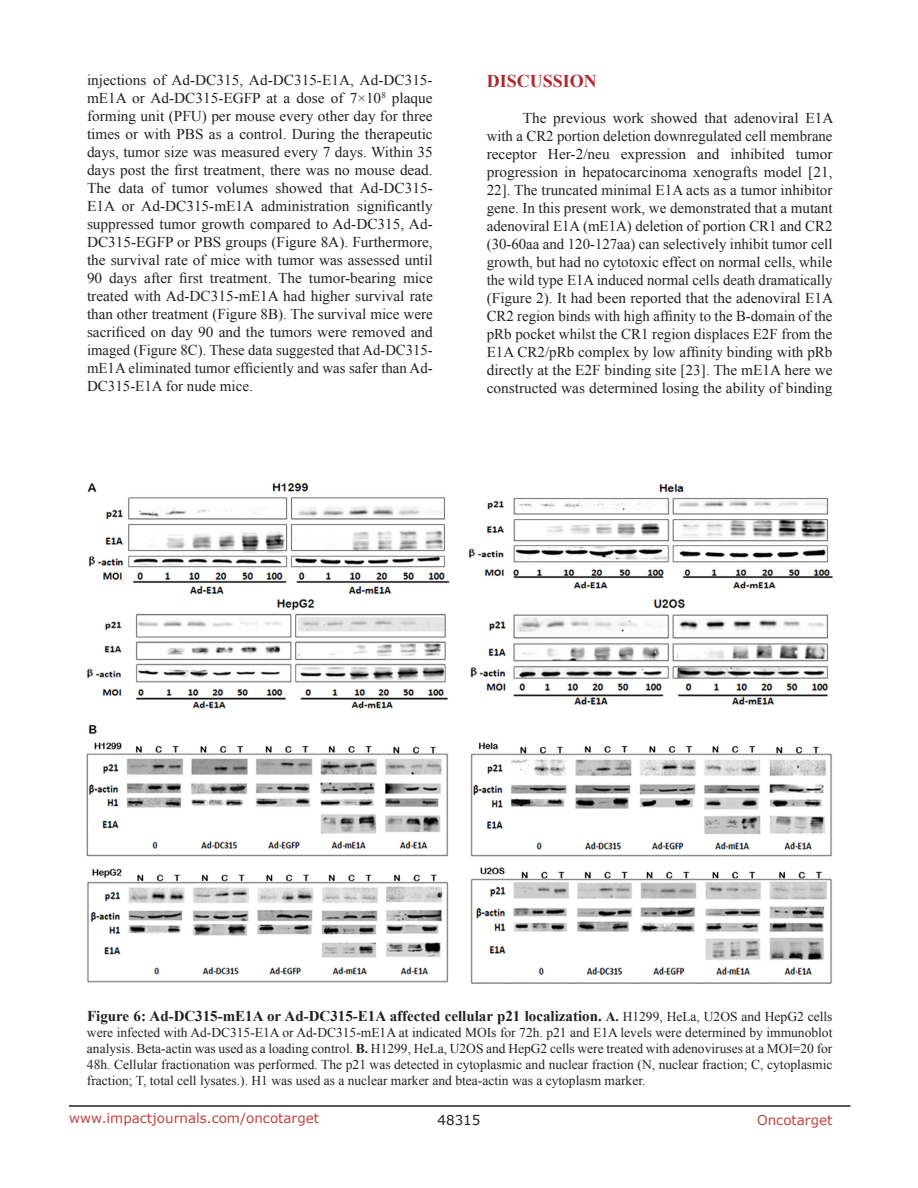
<style>
.page{position:relative;width:918px;height:1188px;background:#fff}
.page>*{position:absolute;margin:0;border:0;box-sizing:border-box;transform-origin:0 0}
.t1{font:700 18px "Times New Roman";color:#ac2b31}
.t2{font:15px/18px "Times New Roman";color:#231f20;text-align:justify}
.t3{font:700 15px "Times New Roman";color:#231f20}
.t4{font:13.5px/16.2px "Times New Roman";color:#231f20;text-align:justify}
.t5{font:13.5px "Verdana";color:#c24141}
.t6{font:13.5px "Verdana";color:#231f20}
.s1{font-size:13.5px}
.s2{font-weight:400;font-size:13.5px}
.s3{font-weight:700}
</style>
<div class="page">
<hr style="left:69px;top:1105px;width:781px;height:2px;background:#231f20">
<img style="left:87px;top:484px;width:746px;height:499px">
<p class="t2" style="left:87px;top:71px;width:347px">injections of Ad-DC315, Ad-DC315-E1A, Ad-DC315- mE1A or Ad-DC315-EGFP at a dose of 7×10<sup>8</sup> plaque forming unit (PFU) per mouse every other day for three times or with PBS as a control. During the therapeutic days, tumor size was measured every 7 days. Within 35 days post the first treatment, there was no mouse dead.<br>The data of tumor volumes showed that Ad-DC315- E1A or Ad-DC315-mE1A administration significantly suppressed tumor growth compared to Ad-DC315, Ad-DC315-EGFP or PBS groups (Figure 8A). Furthermore, the survival rate of mice with tumor was assessed until 90 days after first treatment. The tumor-bearing mice treated with Ad-DC315-mE1A had higher survival rate than other treatment (Figure 8B). The survival mice were sacrificed on day 90 and the tumors were removed and imaged (Figure 8C). These data suggested that Ad-DC315- mE1A eliminated tumor efficiently and was safer than Ad-DC315-E1A for nude mice.</p>
<p class="t1" style="left:487px;top:69px;width:112px">DISCUSSION</p>
<p class="t2" style="left:487px;top:109px;width:348px;text-indent:36px">The previous work showed that adenoviral E1A with a CR2 portion deletion downregulated cell membrane receptor Her-2/neu expression and inhibited tumor progression in hepatocarcinoma xenografts model [21, 22]. The truncated minimal E1A acts as a tumor inhibitor gene. In this present work, we demonstrated that a mutant adenoviral E1A (mE1A) deletion of portion CR1 and CR2 (30-60aa and 120-127aa) can selectively inhibit tumor cell growth, but had no cytotoxic effect on normal cells, while the wild type E1A induced normal cells death dramatically (Figure 2). It had been reported that the adenoviral E1A CR2 region binds with high affinity to the B-domain of the pRb pocket whilst the CR1 region displaces E2F from the E1A CR2/pRb complex by low affinity binding with pRb directly at the E2F binding site [23]. The mE1A here we constructed was determined losing the ability of binding</p>
<p class="t3" style="left:87px;top:1005px;width:747px">Figure 6: Ad-DC315-mE1A or Ad-DC315-E1A affected cellular p21 localization. <span class="s1">A.</span> <span class="s2">H1299, HeLa, U2OS and HepG2 cells</span></p>
<p class="t4" style="left:87px;top:1024px;width:747px">were infected with Ad-DC315-E1A or Ad-DC315-mE1A at indicated MOIs for 72h. p21 and E1A levels were determined by immunoblot analysis. Beta-actin was used as a loading control. <span class="s3">B.</span> H1299, HeLa, U2OS and HepG2 cells were treated with adenoviruses at a MOI=20 for 48h. Cellular fractionation was performed. The p21 was detected in cytoplasmic and nuclear fraction (N, nuclear fraction; C, cytoplasmic fraction; T, total cell lysates.). H1 was used as a nuclear marker and btea-actin was a cytoplasm marker.</p>
<p class="t5" style="left:69px;top:1109px;width:252px">www.impactjournals.com/oncotarget</p>
<p class="t6" style="left:438px;top:1111px;width:44px">48315</p>
<p class="t5" style="left:757px;top:1111px;width:77px">Oncotarget</p>
</div>
